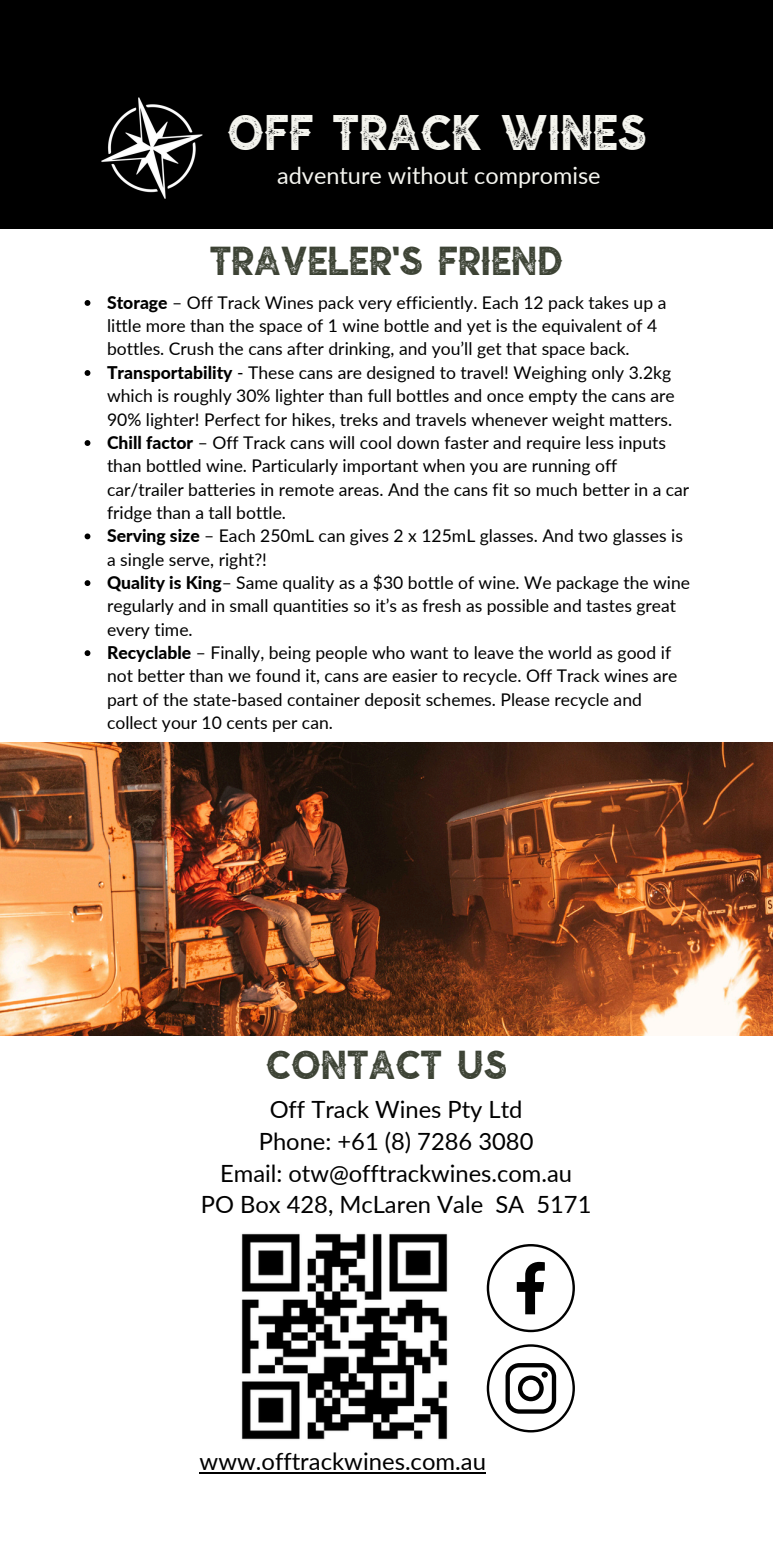
<style>
.page{position:relative;width:773px;height:1559px;background:#fff}
.page>*{position:absolute;margin:0;border:0;box-sizing:border-box;transform-origin:0 0}
.t1{font:49.5px "Nuevo Stamp";color:#f5f5ef}
.t2{font:40px "Nuevo Stamp";color:#3d4335}
.t3{font:23.75px/32px "Lato";color:#000;text-align:center}
.t4{font:23.5px "Lato";color:#f5f5ef}
.t5{font:17.5px/23.2px "Lato";color:#000}
.s1{font-weight:800}
</style>
<div class="page">
<div style="left:0;top:0;width:772px;height:228px;background:#000"></div>
<img style="left:101px;top:97px;width:102px;height:102px">
<svg style="left:486px;top:1344px;width:89px;height:88px"></svg>
<svg style="left:486px;top:1244px;width:89px;height:87px"></svg>
<img style="left:241px;top:1233px;width:207px;height:207px">
<hr style="left:200px;top:1471px;width:286px;height:2px;background:#000">
<svg style="left:85px;top:300px;width:5px;height:6px"></svg>
<svg style="left:85px;top:370px;width:5px;height:6px"></svg>
<svg style="left:85px;top:440px;width:5px;height:6px"></svg>
<svg style="left:85px;top:533px;width:5px;height:6px"></svg>
<svg style="left:85px;top:580px;width:5px;height:6px"></svg>
<svg style="left:85px;top:650px;width:5px;height:6px"></svg>
<img style="left:0;top:742px;width:772px;height:293px">
<p class="t1" style="left:227px;top:103px;width:421px">OFF TRACK WINES</p>
<p class="t4" style="left:277px;top:161px;width:325px">adventure without compromise</p>
<p class="t2" style="left:210px;top:236px;width:355px">TRAVELER'S FRIEND</p>
<p class="t5" style="left:107px;top:290px;width:560px"><span class="s1">Storage</span> – Off Track Wines pack very efficiently. Each 12 pack takes up a little more than the space of 1 wine bottle and yet is the equivalent of 4 bottles. Crush the cans after drinking, and you’ll get that space back.</p>
<p class="t5" style="left:107px;top:360px;width:569px"><span class="s1">Transportability</span> - These cans are designed to travel! Weighing only 3.2kg which is roughly 30% lighter than full bottles and once empty the cans are<br>90% lighter! Perfect for hikes, treks and travels whenever weight matters.</p>
<h2 class="t5" style="left:107px;top:430px;width:583px"><span class="s1">Chill factor</span> – Off Track cans will cool down faster and require less inputs than bottled wine. Particularly important when you are running off car/trailer batteries in remote areas. And the cans fit so much better in a car fridge than a tall bottle.</h2>
<h3 class="t5" style="left:107px;top:524px;width:577px"><span class="s1">Serving size</span> – Each 250mL can gives 2 x 125mL glasses. And two glasses is a single serve, right?!</h3>
<p class="t5" style="left:107px;top:570px;width:584px"><span class="s1">Quality is King</span>– Same quality as a $30 bottle of wine. We package the wine regularly and in small quantities so it’s as fresh as possible and tastes great every time.</p>
<p class="t5" style="left:107px;top:640px;width:572px"><span class="s1">Recyclable</span> – Finally, being people who want to leave the world as good if not better than we found it, cans are easier to recycle. Off Track wines are part of the state-based container deposit schemes. Please recycle and collect your 10 cents per can.</p>
<p class="t2" style="left:266px;top:1040px;width:242px">CONTACT US</p>
<p class="t3" style="left:201px;top:1092px;width:392px">Off Track Wines Pty Ltd<br>Phone: +61 (8) 7286 3080<br>Email: otw@offtrackwines.com.au<br>PO Box 428, McLaren Vale SA 5171</p>
<p class="t3" style="left:200px;top:1444px;width:288px">www.offtrackwines.com.au</p>
</div>
